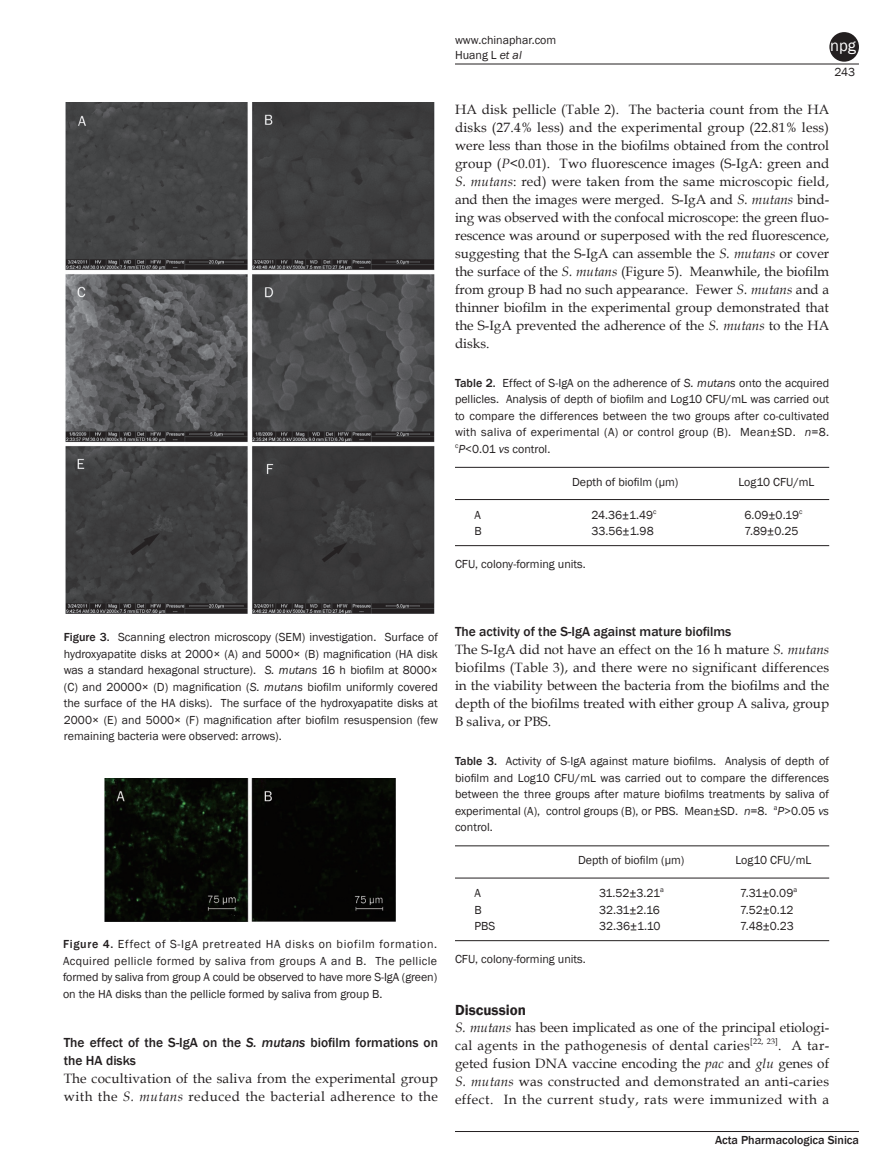
<style>
.page{position:relative;width:893px;height:1170px;background:#fff}
.page>*{position:absolute;margin:0;border:0;box-sizing:border-box;transform-origin:0 0}
.t1{font:16.5px "Franklin Gothic Book 2";color:#fff}
.t2{font:15px "Franklin Gothic Demi 2";color:#231f20}
.t3{font:13.5px/18px "Book Antiqua";letter-spacing:.01em;color:#231f20}
.t4{font:13.5px/18px "Book Antiqua 2";color:#231f20}
.t5{font:500 13.5px/18px "Franklin Gothic";color:#231f20}
.t6{font:13.5px "Franklin Gothic Medium 2";color:#231f20}
.t7{font:12px/16.5px "Franklin Gothic Book 2";color:#231f20}
.t8{font:12px/16.5px "Franklin Gothic";color:#231f20;text-align:justify}
.t9{font:500 12px "Franklin Gothic";color:#231f20}
.s1{font-family:"Franklin Gothic";font-style:italic}
.s2{font-style:italic}
.s3{font-family:"Book Antiqua"}
.s4{font-family:"Book Antiqua";font-style:italic}
.s5{font-family:"Franklin Gothic";font-weight:500}
.s6{font-family:"Franklin Gothic"}
.s7{font-family:"Franklin Gothic Medium 2";font-weight:400}
.s8{font-weight:500}
</style>
<div class="page">
<hr style="left:455px;top:64px;width:404px;height:1px;background:#231f20">
<hr style="left:455px;top:1131px;width:404px;height:1px;background:#231f20">
<div style="left:829px;top:32px;width:30px;height:30px;background:#231f20;border-radius:50%"></div>
<hr style="left:455px;top:845px;width:374px;height:1px;background:#231f20">
<hr style="left:455px;top:877px;width:374px;height:1px;background:#231f20">
<hr style="left:455px;top:940px;width:374px;height:1px;background:#231f20">
<hr style="left:455px;top:467px;width:374px;height:1px;background:#231f20">
<hr style="left:455px;top:499px;width:374px;height:1px;background:#231f20">
<hr style="left:455px;top:545px;width:374px;height:1px;background:#231f20">
<img style="left:66px;top:102px;width:369px;height:512px">
<img style="left:104px;top:778px;width:291px;height:142px">
<p class="t7" style="left:455px;top:32px;width:103px;line-height:15px">www.chinaphar.com<br>Huang L <span class="s1">et al</span></p>
<h1 class="t1" style="left:830px;top:35px;width:27px">npg</h1>
<p class="t7" style="left:834px;top:64px;width:22px">243</p>
<p class="t3" style="left:455px;top:100px;width:376px">HA disk pellicle (Table 2). The bacteria count from the HA disks (27.4% less) and the experimental group (22.81% less)</p>
<p class="t4" style="left:455px;top:136px;width:376px">were less than those in the biofilms obtained from the control</p>
<p class="t3" style="left:455px;top:154px;width:376px;text-align:justify">group (<span class="s2">P</span>&lt;0.01). Two fluorescence images (S-IgA: green and <span class="s2">S. mutans</span>: red) were taken from the same microscopic field, and then the images were merged. S-IgA and <span class="s2">S. mutans</span> bind-</p>
<p class="t4" style="left:455px;top:208px;width:376px">ing was observed with the confocal microscope: the green fluo&shy;rescence was around or superposed with the red fluorescence,</p>
<p class="t3" style="left:455px;top:244px;width:376px">suggesting that the S-IgA can assemble the <span class="s2">S. mutans</span> or cover</p>
<p class="t4" style="left:455px;top:262px;width:376px"><span class="s3">the surface of the</span> <span class="s4">S. mutans</span> (Figure 5). Meanwhile, the biofilm</p>
<p class="t3" style="left:455px;top:280px;width:376px">from group B had no such appearance. Fewer <span class="s2">S. mutans</span> and a</p>
<p class="t4" style="left:455px;top:298px;width:375px">thinner biofilm in the experimental group demonstrated that</p>
<p class="t3" style="left:455px;top:316px;width:376px">the S-IgA prevented the adherence of the <span class="s2">S. mutans</span> to the HA disks.</p>
<p class="t7" style="left:455px;top:374px;width:376px"><span class="s5">Table 2.</span> Effect of S-IgA on the adherence of <span class="s1">S. mutans</span> onto the acquired</p>
<p class="t8" style="left:455px;top:391px;width:376px">pellicles. Analysis of depth of biofilm and Log10 CFU/mL was carried out</p>
<p class="t7" style="left:455px;top:407px;width:376px;text-align:justify">to compare the differences between the two groups after co-cultivated with saliva of experimental (A) or control group (B). Mean±SD. <span class="s1">n</span>=8. <sup>c</sup><span class="s1">P</span>&lt;0.01 <span class="s1">vs</span> control.</p>
<p class="t8" style="left:572px;top:473px;width:108px">Depth of biofilm (μm)</p>
<p class="t8" style="left:738px;top:473px;width:78px">Log10 CFU/mL</p>
<p class="t7" style="left:474px;top:506px;width:8px">A</p>
<p class="t7" style="left:591px;top:506px;width:67px">24.36±1.49<sup>c</sup></p>
<p class="t7" style="left:744px;top:506px;width:59px">6.09±0.19<sup>c</sup></p>
<p class="t7" style="left:474px;top:523px;width:9px">B</p>
<p class="t7" style="left:591px;top:523px;width:64px">33.56±1.98</p>
<p class="t7" style="left:744px;top:523px;width:55px">7.89±0.25</p>
<p class="t7" style="left:455px;top:556px;width:132px">CFU, colony-forming units.</p>
<p class="t7" style="left:64px;top:629px;width:376px"><span class="s5">Figure 3.</span> Scanning electron microscopy (SEM) investigation. Surface of</p>
<p class="t8" style="left:64px;top:645px;width:376px">hydroxyapatite disks at 2000× (A) and 5000× (B) magnification (HA disk</p>
<p class="t7" style="left:64px;top:662px;width:376px">was a standard hexagonal structure). <span class="s1">S. mutans</span> <span class="s6">16 h biofilm at 8000×</span></p>
<p class="t8" style="left:64px;top:678px;width:376px">(C) and 20000× (D) magnification (<span class="s2">S. mutans</span> biofilm uniformly covered</p>
<p class="t7" style="left:64px;top:695px;width:376px">the surface of the HA disks). The surface of the hydroxyapatite disks at</p>
<p class="t8" style="left:64px;top:711px;width:376px">2000× (E) and 5000× (F) magnification after biofilm resuspension (few</p>
<p class="t7" style="left:64px;top:728px;width:219px">remaining bacteria were observed: arrows).</p>
<p class="t7" style="left:63px;top:936px;width:376px;text-align:justify"><span class="s5">Figure 4.</span> Effect of S-IgA pretreated HA disks on biofilm formation.<br>Acquired pellicle formed by saliva from groups A and B. The pellicle formed by saliva from group A could be observed to have more S-IgA (green) on the HA disks than the pellicle formed by saliva from group B.</p>
<p class="t5" style="left:64px;top:1033px;width:376px">The effect of the S-IgA on the <span class="s2">S. mutans</span> <span class="s7">biofilm formations on </span>the HA disks</p>
<p class="t3" style="left:64px;top:1069px;width:376px">The cocultivation of the saliva from the experimental group with the <span class="s2">S. mutans</span> reduced the bacterial adherence to the</p>
<p class="t6" style="left:455px;top:622px;width:278px">The activity of the S-IgA against mature biofilms</p>
<p class="t3" style="left:455px;top:640px;width:376px">The S-IgA did not have an effect on the 16 h mature <span class="s2">S. mutans </span>biofilms (Table 3), and there were no significant differences</p>
<p class="t4" style="left:455px;top:675px;width:376px">in the viability between the bacteria from the biofilms and the depth of the biofilms treated with either group A saliva, group</p>
<p class="t3" style="left:455px;top:711px;width:98px">B saliva, or PBS.</p>
<p class="t8" style="left:455px;top:753px;width:376px"><span class="s8">Table 3.</span> Activity of S-IgA against mature biofilms. Analysis of depth of biofilm and Log10 CFU/mL was carried out to compare the differences between the three groups after mature biofilms treatments by saliva of</p>
<p class="t7" style="left:455px;top:802px;width:376px">experimental (A), control groups (B), or PBS. Mean±SD. <span class="s1">n</span>=8. <sup>a</sup><span class="s1">P</span>&gt;0.05 <span class="s1">vs </span>control.</p>
<p class="t8" style="left:578px;top:852px;width:108px">Depth of biofilm (μm)</p>
<p class="t8" style="left:735px;top:852px;width:78px">Log10 CFU/mL</p>
<p class="t7" style="left:474px;top:885px;width:8px">A</p>
<p class="t7" style="left:599px;top:885px;width:67px">31.52±3.21<sup>a</sup></p>
<p class="t7" style="left:740px;top:885px;width:59px">7.31±0.09<sup>a</sup></p>
<p class="t7" style="left:474px;top:901px;width:9px">B</p>
<p class="t7" style="left:599px;top:901px;width:62px">32.31±2.16</p>
<p class="t7" style="left:740px;top:901px;width:55px">7.52±0.12</p>
<p class="t7" style="left:474px;top:918px;width:22px">PBS</p>
<p class="t7" style="left:599px;top:918px;width:63px">32.36±1.10</p>
<p class="t7" style="left:740px;top:918px;width:55px">7.48±0.23</p>
<p class="t7" style="left:455px;top:951px;width:132px">CFU, colony-forming units.</p>
<p class="t2" style="left:455px;top:1000px;width:73px">Discussion</p>
<p class="t3" style="left:455px;top:1018px;width:376px;text-align:justify"><span class="s2">S. mutans</span> has been implicated as one of the principal etiologi&shy;cal agents in the pathogenesis of dental caries<sup>[22,</sup> <sup>23]</sup>. A tar&shy;geted fusion DNA vaccine encoding the <span class="s2">pac</span> and <span class="s2">glu</span> genes of <span class="s2">S. mutans</span> was constructed and demonstrated an anti-caries effect. In the current study, rats were immunized with a</p>
<p class="t9" style="left:715px;top:1132px;width:145px">Acta Pharmacologica Sinica</p>
</div>
